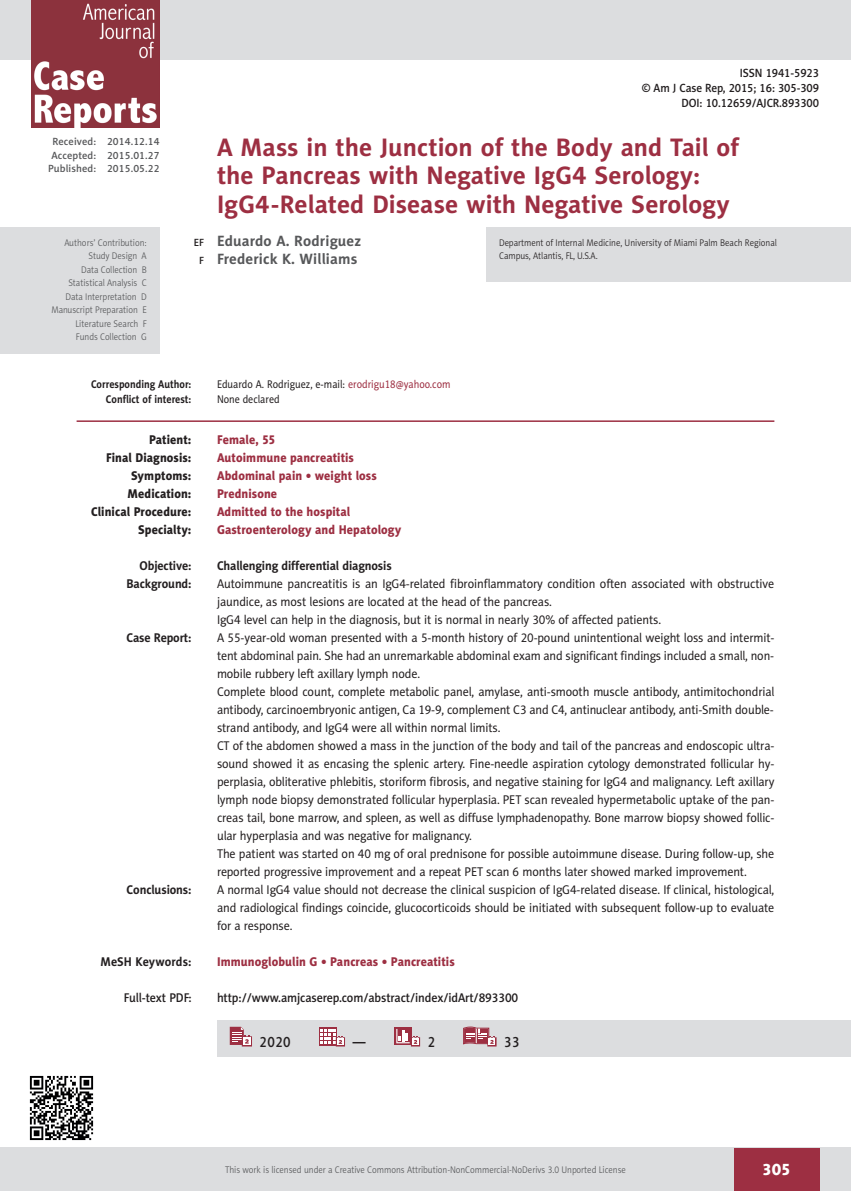
<style>
.page{position:relative;width:851px;height:1191px;background:#fff}
.page>*{position:absolute;margin:0;border:0;box-sizing:border-box;transform-origin:0 0}
.AJCR_Tytul{font:700 25.5px/28.5px "Naomi Sans EFN";color:#9d2f42}
.t1{font:16.5px "Naomi Sans EFN Heavy";color:#fff}
.AJCR_Autorzy{font:700 15px "Naomi Sans EFN";letter-spacing:.01em;color:#57585a}
.AJCR_dane{font:15px "Naomi Sans EFN Medium";letter-spacing:.03em;color:#231f20;scale:.9 1}
.AJCR_Summary_body{font:12.75px/18px "Naomi Sans EFN";letter-spacing:-.01em;color:#231f20;text-align:justify;scale:.95 1}
.AJCR_keywords{font:12.75px "Naomi Sans EFN Heavy";letter-spacing:.005em;color:#9d2f42;scale:.95 1}
.AJCR_Summary_body-2{font:700 12.75px "Naomi Sans EFN";letter-spacing:-.01em;color:#231f20;scale:.95 1}
.AJCR_keywords-2{font:12.75px "Naomi Sans EFN Heavy";letter-spacing:.005em;color:#231f20;scale:.95 1}
.AJCR_full_text_pdf{font:12.75px "Naomi Sans EFN Medium";letter-spacing:-.01em;color:#231f20;scale:.95 1}
.AJCR_keywords-3{font:700 12.75px "Naomi Sans EFN";letter-spacing:.005em;color:#231f20;scale:.95 1}
.AJCR_full_text_pdf-2{font:12px "Naomi Sans EFN Medium";letter-spacing:-.01em;color:#231f20;scale:.95 1}
.AJCR_Adres{font:11.25px "Naomi Sans EFN";color:#231f20;scale:.9 1}
.AJCR_Adres-2{font:700 11.25px "Naomi Sans EFN";color:#231f20;scale:.9 1}
.t2{font:10.5px "Naomi Sans EFN Medium";letter-spacing:.01em;color:#57585a}
.t3{font:9.75px "Naomi Sans EFN Light";color:#57585a;scale:.9 1}
.AJCR_Afiliacja{font:9.75px/13.5px "Naomi Sans EFN Light";color:#231f20;scale:.9 1}
.s1{font-family:"Naomi Sans EFN Medium";font-weight:400;font-size:10.5px;color:#231f20}
.s2{color:#9d2f42}
</style>
<div class="page">
<div style="left:217px;top:1020px;width:633px;height:36px;background:#dcdddf"></div>
<svg style="left:230px;top:1026px;width:22px;height:20px"></svg>
<div style="left:319px;top:1027px;width:17px;height:18px;background:#9d2f42"></div>
<svg style="left:320px;top:1028px;width:25px;height:18px"></svg>
<div style="left:394px;top:1027px;width:18px;height:18px;background:#9d2f42"></div>
<svg style="left:396px;top:1029px;width:24px;height:17px"></svg>
<svg style="left:463px;top:1026px;width:33px;height:20px"></svg>
<hr style="left:77px;top:420px;width:697px;height:2px;background:#9d2f42">
<div style="left:0;top:228px;width:159px;height:126px;background:#dcdddf"></div>
<div style="left:486px;top:228px;width:364px;height:54px;background:#dcdddf"></div>
<img style="left:29px;top:1075px;width:65px;height:66px">
<div style="left:0;top:1148px;width:850px;height:43px;background:#dcdddf"></div>
<div style="left:733px;top:1147px;width:86px;height:43px;background:#9d2f42"></div>
<div style="left:0;top:0;width:850px;height:60px;background:#dcdddf"></div>
<img style="left:32px;top:0;width:127px;height:127px">
<p class="t2" style="left:52px;top:136px;width:109px">Received: 2014.12.14</p>
<p class="t2" style="left:51px;top:149px;width:110px">Accepted: 2015.01.27</p>
<p class="t2" style="left:48px;top:163px;width:113px">Published: 2015.05.22</p>
<p class="t3" style="left:64px;top:237px;width:93px">Authors’ Contribution:</p>
<p class="t3" style="left:88px;top:250px;width:66px">Study Design A</p>
<p class="t3" style="left:81px;top:264px;width:74px">Data Collection B</p>
<p class="t3" style="left:68px;top:277px;width:89px">Statistical Analysis C</p>
<p class="t3" style="left:65px;top:291px;width:92px">Data Interpretation D</p>
<p class="t3" style="left:51px;top:304px;width:107px">Manuscript Preparation E</p>
<p class="t3" style="left:75px;top:318px;width:81px">Literature Search F</p>
<p class="t3" style="left:76px;top:331px;width:80px">Funds Collection G</p>
<p class="AJCR_full_text_pdf-2" style="left:739px;top:66px;width:85px">ISSN 1941-5923</p>
<p class="AJCR_full_text_pdf-2" style="left:641px;top:81px;width:188px">© Am J Case Rep, 2015; 16: 305-309</p>
<p class="AJCR_full_text_pdf-2" style="left:681px;top:96px;width:146px">DOI: 10.12659/AJCR.893300</p>
<p class="AJCR_Tytul" style="left:217px;top:133px;width:523px">A Mass in the Junction of the Body and Tail of the Pancreas with Negative IgG4 Serology:<br>IgG4-Related Disease with Negative Serology</p>
<p class="AJCR_Autorzy" style="left:194px;top:232px;width:169px"><span class="s1">EF</span> Eduardo A. Rodriguez</p>
<p class="AJCR_Autorzy" style="left:199px;top:250px;width:159px"><span class="s1">F</span> Frederick K. Williams</p>
<p class="AJCR_Afiliacja" style="left:499px;top:236px;width:310px">Department of Internal Medicine, University of Miami Palm Beach Regional<br>Campus, Atlantis, FL, U.S.A.</p>
<p class="AJCR_Adres-2" style="left:91px;top:377px;width:113px">Corresponding Author:</p>
<p class="AJCR_Adres" style="left:217px;top:377px;width:261px">Eduardo A. Rodriguez, e-mail: <span class="s2">erodrigu18@yahoo.com</span></p>
<p class="AJCR_Adres-2" style="left:106px;top:393px;width:97px">Conflict of interest:</p>
<p class="AJCR_Adres" style="left:217px;top:393px;width:71px">None declared</p>
<p class="AJCR_keywords-2" style="left:149px;top:432px;width:46px">Patient:</p>
<p class="AJCR_keywords" style="left:217px;top:432px;width:63px">Female, 55</p>
<p class="AJCR_keywords-2" style="left:106px;top:450px;width:91px">Final Diagnosis:</p>
<p class="AJCR_keywords" style="left:217px;top:450px;width:146px">Autoimmune pancreatitis</p>
<p class="AJCR_keywords-2" style="left:131px;top:468px;width:65px">Symptoms:</p>
<p class="AJCR_keywords" style="left:217px;top:468px;width:170px">Abdominal pain • weight loss</p>
<p class="AJCR_keywords-2" style="left:128px;top:486px;width:69px">Medication:</p>
<p class="AJCR_keywords" style="left:217px;top:486px;width:65px">Prednisone</p>
<p class="AJCR_keywords-2" style="left:91px;top:504px;width:107px">Clinical Procedure:</p>
<p class="AJCR_keywords" style="left:217px;top:504px;width:142px">Admitted to the hospital</p>
<p class="AJCR_keywords-2" style="left:138px;top:522px;width:58px">Specialty:</p>
<p class="AJCR_keywords" style="left:217px;top:522px;width:195px">Gastroenterology and Hepatology</p>
<p class="AJCR_Summary_body-2" style="left:139px;top:558px;width:56px">Objective:</p>
<p class="AJCR_Summary_body-2" style="left:217px;top:558px;width:185px">Challenging differential diagnosis</p>
<p class="AJCR_Summary_body-2" style="left:126px;top:576px;width:70px">Background:</p>
<p class="AJCR_Summary_body" style="left:217px;top:575px;width:588px">Autoimmune pancreatitis is an IgG4-related fibroinflammatory condition often associated with obstructive jaundice, as most lesions are located at the head of the pancreas.</p>
<p class="AJCR_Summary_body" style="left:217px;top:611px;width:469px">IgG4 level can help in the diagnosis, but it is normal in nearly 30% of affected patients.</p>
<p class="AJCR_Summary_body-2" style="left:126px;top:630px;width:70px">Case Report:</p>
<p class="AJCR_Summary_body" style="left:217px;top:629px;width:588px">A 55-year-old woman presented with a 5-month history of 20-pound unintentional weight loss and intermit&shy;tent abdominal pain. She had an unremarkable abdominal exam and significant findings included a small, non&shy;mobile rubbery left axillary lymph node.</p>
<p class="AJCR_Summary_body" style="left:217px;top:683px;width:588px">Complete blood count, complete metabolic panel, amylase, anti-smooth muscle antibody, antimitochondrial antibody, carcinoembryonic antigen, Ca 19-9, complement C3 and C4, antinuclear antibody, anti-Smith double&shy;strand antibody, and IgG4 were all within normal limits.</p>
<p class="AJCR_Summary_body" style="left:217px;top:737px;width:588px">CT of the abdomen showed a mass in the junction of the body and tail of the pancreas and endoscopic ultra&shy;sound showed it as encasing the splenic artery. Fine-needle aspiration cytology demonstrated follicular hy&shy;perplasia, obliterative phlebitis, storiform fibrosis, and negative staining for IgG4 and malignancy. Left axillary lymph node biopsy demonstrated follicular hyperplasia. PET scan revealed hypermetabolic uptake of the pan&shy;creas tail, bone marrow, and spleen, as well as diffuse lymphadenopathy. Bone marrow biopsy showed follic&shy;ular hyperplasia and was negative for malignancy.</p>
<p class="AJCR_Summary_body" style="left:217px;top:845px;width:588px">The patient was started on 40 mg of oral prednisone for possible autoimmune disease. During follow-up, she reported progressive improvement and a repeat PET scan 6 months later showed marked improvement.</p>
<p class="AJCR_Summary_body-2" style="left:127px;top:882px;width:70px">Conclusions:</p>
<p class="AJCR_Summary_body" style="left:217px;top:881px;width:588px">A normal IgG4 value should not decrease the clinical suspicion of IgG4-related disease. If clinical, histological, and radiological findings coincide, glucocorticoids should be initiated with subsequent follow-up to evaluate for a response.</p>
<p class="AJCR_keywords-3" style="left:100px;top:954px;width:97px">MeSH Keywords:</p>
<p class="AJCR_keywords" style="left:217px;top:954px;width:252px">Immunoglobulin G • Pancreas • Pancreatitis</p>
<p class="AJCR_full_text_pdf" style="left:124px;top:990px;width:73px">Full-text PDF:</p>
<p class="AJCR_full_text_pdf" style="left:217px;top:990px;width:318px">http://www.amjcaserep.com/abstract/index/idArt/893300</p>
<p class="AJCR_dane" style="left:259px;top:1032px;width:36px">2020</p>
<p class="AJCR_dane" style="left:352px;top:1032px;width:16px">—</p>
<p class="AJCR_dane" style="left:427px;top:1032px;width:10px">2</p>
<p class="AJCR_dane" style="left:504px;top:1032px;width:19px">33</p>
<p class="t3" style="left:225px;top:1164px;width:447px">This work is licensed under a Creative Commons Attribution-NonCommercial-NoDerivs 3.0 Unported License</p>
<p class="t1" style="left:762px;top:1159px;width:30px">305</p>
</div>
